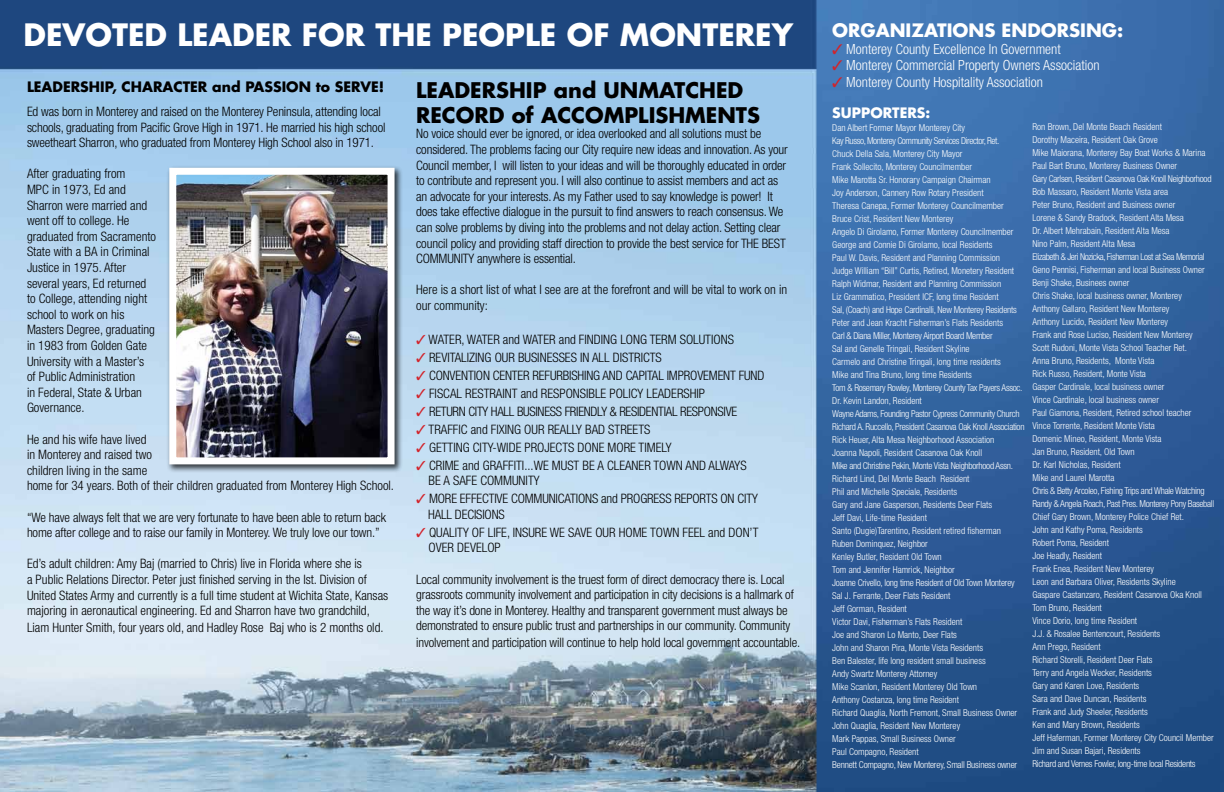
<style>
.page{position:relative;width:1224px;height:792px;background:#fff}
.page>*{position:absolute;margin:0;border:0;box-sizing:border-box;transform-origin:0 0}
.t1{font:700 30px "Futura";color:#fff}
.t2{font:700 21px/25.2px "Futura";color:#000}
.t3{font:700 18px "Futura";color:#fff}
.t4{font:300 condensed 14px "Helvetica Neue";color:#fff}
.t5{font:700 14px "Futura";color:#000}
.t6{font:700 14px "Futura";color:#fff}
.t7{font:300 condensed 13px/15.6px "Helvetica Neue";letter-spacing:-.01em;color:#000}
.t8{font:300 condensed 9.5px/13px "Helvetica Neue";color:#fff}
.s1{color:#d2232a}
</style>
<div class="page">
<img style="left:0;top:0;width:1224px;height:792px">
<div style="left:167px;top:165px;width:236px;height:308px;background:#000;opacity:.75"></div>
<img style="left:177px;top:176px;width:210px;height:280px">
<div style="left:169px;top:168px;width:226px;height:296px;border:7px solid #fff"></div>
<h1 class="t1" style="left:24px;top:14px;width:771px">DEVOTED LEADER FOR THE PEOPLE OF MONTEREY</h1>
<h3 class="t5" style="left:27px;top:77px;width:359px">LEADERSHIP, CHARACTER and PASSION to SERVE!</h3>
<h3 class="t7" style="left:27px;top:103px;width:360px">Ed was born in Monterey and raised on the Monterey Peninsula, attending local schools, graduating from Pacific Grove High in 1971. He married his high school sweetheart Sharron, who graduated from Monterey High School also in 1971.</h3>
<p class="t7" style="left:27px;top:166px;width:131px">After graduating from<br>MPC in 1973, Ed and<br>Sharron were married and went off to college. He graduated from Sacramento<br>State with a BA in Criminal<br>Justice in 1975. After several years, Ed returned to College, attending night school to work on his<br>Masters Degree, graduating in 1983 from Golden Gate<br>University with a Master’s<br>of Public Administration<br>in Federal, State &amp; Urban<br>Governance.</p>
<h3 class="t7" style="left:27px;top:431px;width:369px">He and his wife have lived<br>in Monterey and raised two<br>children living in the same<br>home for 34 years. Both of their children graduated from Monterey High School.</h3>
<h3 class="t7" style="left:27px;top:509px;width:360px">“We have always felt that we are very fortunate to have been able to return back home after college and to raise our family in Monterey. We truly love our town.”</h3>
<p class="t7" style="left:27px;top:556px;width:363px">Ed’s adult children: Amy Baj (married to Chris) live in Florida where she is<br>a Public Relations Director. Peter just finished serving in the Ist. Division of United States Army and currently is a full time student at Wichita State, Kansas majoring in aeronautical engineering. Ed and Sharron have two grandchild,</p>
<h3 class="t7" style="left:27px;top:619px;width:358px">Liam Hunter Smith, four years old, and Hadley Rose Baj who is 2 months old.</h3>
<h2 class="t2" style="left:416px;top:76px;width:345px">LEADERSHIP and UNMATCHED<br>RECORD of ACCOMPLISHMENTS</h2>
<p class="t7" style="left:416px;top:126px;width:373px">No voice should ever be ignored, or idea overlooked and all solutions must be considered. The problems facing our City require new ideas and innovation. As your Council member, I will listen to your ideas and will be thoroughly educated in order to contribute and represent you. I will also continue to assist members and act as an advocate for your interests. As my Father used to say knowledge is power! It does take effective dialogue in the pursuit to find answers to reach consensus. We can solve problems by diving into the problems and not delay action. Setting clear council policy and providing staff direction to provide the best service for THE BEST COMMUNITY anywhere is essential.</p>
<h3 class="t7" style="left:416px;top:282px;width:373px">Here is a short list of what I see are at the forefront and will be vital to work on in our community:</h3>
<h3 class="t7" style="left:416px;top:331px;width:319px"><span class="s1">✓</span> WATER, WATER and WATER and FINDING LONG TERM SOLUTIONS</h3>
<h3 class="t7" style="left:416px;top:349px;width:247px"><span class="s1">✓</span> REVITALIZING OUR BUSINESSES IN ALL DISTRICTS</h3>
<h3 class="t7" style="left:416px;top:367px;width:350px"><span class="s1">✓</span> CONVENTION CENTER REFURBISHING AND CAPITAL IMPROVEMENT FUND</h3>
<h3 class="t7" style="left:416px;top:385px;width:291px"><span class="s1">✓</span> FISCAL RESTRAINT and RESPONSIBLE POLICY LEADERSHIP</h3>
<h3 class="t7" style="left:416px;top:403px;width:323px"><span class="s1">✓</span> RETURN CITY HALL BUSINESS FRIENDLY &amp; RESIDENTIAL RESPONSIVE</h3>
<h3 class="t7" style="left:416px;top:421px;width:236px"><span class="s1">✓</span> TRAFFIC and FIXING OUR REALLY BAD STREETS</h3>
<h3 class="t7" style="left:416px;top:439px;width:257px"><span class="s1">✓</span> GETTING CITY-WIDE PROJECTS DONE MORE TIMELY</h3>
<h3 class="t7" style="left:429px;top:457px;width:320px;text-indent:-12px"><span class="s1">✓</span> CRIME and GRAFFITI...WE MUST BE A CLEANER TOWN AND ALWAYS<br>BE A SAFE COMMUNITY</h3>
<h3 class="t7" style="left:428px;top:491px;width:331px;text-indent:-12px"><span class="s1">✓</span> MORE EFFECTIVE COMMUNICATIONS and PROGRESS REPORTS ON CITY<br>HALL DECISIONS</h3>
<h3 class="t7" style="left:429px;top:524px;width:331px;text-indent:-12px"><span class="s1">✓</span> QUALITY OF LIFE, INSURE WE SAVE OUR HOME TOWN FEEL and DON’T<br>OVER DEVELOP</h3>
<p class="t7" style="left:416px;top:571px;width:379px">Local community involvement is the truest form of direct democracy there is. Local grassroots community involvement and participation in city decisions is a hallmark of the way it’s done in Monterey. Healthy and transparent government must always be demonstrated to ensure public trust and partnerships in our community. Community</p>
<h3 class="t7" style="left:416px;top:635px;width:386px">involvement and participation will continue to help hold local government accountable.</h3>
<h3 class="t3" style="left:832px;top:17px;width:292px">ORGANIZATIONS ENDORSING:</h3>
<h3 class="t4" style="left:832px;top:41px;width:230px"><span class="s1">✓</span> Monterey County Excellence In Government</h3>
<h3 class="t4" style="left:832px;top:57px;width:269px"><span class="s1">✓</span> Monterey Commercial Property Owners Association</h3>
<h3 class="t4" style="left:832px;top:74px;width:212px"><span class="s1">✓</span> Monterey County Hospitality Association</h3>
<h3 class="t6" style="left:832px;top:103px;width:100px">SUPPORTERS:</h3>
<p class="t8" style="left:832px;top:121px;width:194px">Dan Albert Former Mayor Monterey City<br>Kay Russo, Monterey Community Services Director, Ret.<br>Chuck Della Sala, Monterey City Mayor<br>Frank Sollecito, Monterey Councilmember<br>Mike Marotta Sr. Honorary Campaign Chairman<br>Joy Anderson, Cannery Row Rotary President<br>Theresa Canepa, Former Monterey Councilmember Bruce Crist, Resident New Monterey<br>Angelo Di Girolamo, Former Monterey Councilmember George and Connie Di Girolamo, local Residents<br>Paul W. Davis, Resident and Planning Commission<br>Judge William “Bill” Curtis, Retired, Monetery Resident Ralph Widmar, Resident and Planning Commission<br>Liz Grammatico, President ICF, long time Resident<br>Sal, (Coach) and Hope Cardinalli, New Monterey Residents Peter and Jean Kracht Fisherman’s Flats Residents<br>Carl &amp; Diana Miller, Monterey Airport Board Member<br>Sal and Genelle Tringali, Resident Skyline<br>Carmelo and Christine Tringali, long time residents<br>Mike and Tina Bruno, long time Residents<br>Tom &amp; Rosemary Rowley, Monterey County Tax Payers Assoc.<br>Dr. Kevin Landon, Resident<br>Wayne Adams, Founding Pastor Cypress Community Church Richard A. Ruccello, President Casanova Oak Knoll Association Rick Heuer, Alta Mesa Neighborhood Association<br>Joanna Napoli, Resident Casanova Oak Knoll<br>Mike and Christine Pekin, Monte Vista Neighborhood Assn.<br>Richard Lind, Del Monte Beach Resident<br>Phil and Michelle Speciale, Residents<br>Gary and Jane Gasperson, Residents Deer Flats<br>Jeff Davi, Life-time Resident<br>Santo (Dugie)Tarentino, Resident retired fisherman Ruben Dominquez, Neighbor<br>Kenley Butler, Resident Old Town<br>Tom and Jennifer Hamrick, Neighbor<br>Joanne Crivello, long time Resident of Old Town Monterey Sal J. Ferrante, Deer Flats Resident<br>Jeff Gorman, Resident<br>Victor Davi, Fisherman’s Flats Resident<br>Joe and Sharon Lo Manto, Deer Flats<br>John and Sharon Pira, Monte Vista Residents<br>Ben Balester, life long resident small business<br>Andy Swartz Monterey Attorney<br>Mike Scanlon, Resident Monterey Old Town<br>Anthony Costanza, long time Resident<br>Richard Quaglia, North Fremont, Small Business Owner John Quaglia, Resident New Monterey<br>Mark Pappas, Small Business Owner<br>Paul Compagno, Resident<br>Bennett Compagno, New Monterey, Small Business owner</p>
<p class="t8" style="left:1032px;top:120px;width:183px">Ron Brown, Del Monte Beach Resident<br>Dorothy Maceira, Resident Oak Grove<br>Mike Maiorana, Monterey Bay Boat Works &amp; Marina Paul Bart Bruno, Monterey Business Owner<br>Gary Carlsen, Resident Casanova Oak Knoll Neighborhood Bob Massaro, Resident Monte Vista area<br>Peter Bruno, Resident and Business owner<br>Lorene &amp; Sandy Bradock, Resident Alta Mesa<br>Dr. Albert Mehrabain, Resident Alta Mesa<br>Nino Palm, Resident Alta Mesa<br>Elizabeth &amp; Jeri Nozicka, Fisherman Lost at Sea Memorial Geno Pennisi, Fisherman and local Business Owner Benji Shake, Businees owner<br>Chris Shake, local business owner, Monterey<br>Anthony Gallaro, Resident New Monterey<br>Anthony Lucido, Resident New Monterey<br>Frank and Rose Luciso, Resident New Monterey<br>Scott Rudoni, Monte Vista School Teacher Ret.<br>Anna Bruno, Residents, Monte Vista<br>Rick Russo, Resident, Monte Vista<br>Gasper Cardinale, local business owner<br>Vince Cardinale, local business owner<br>Paul Giamona, Resident, Retired school teacher<br>Vince Torrente, Resident Monte Vista<br>Domenic Mineo, Resident, Monte Vista<br>Jan Bruno, Resident, Old Town<br>Dr. Karl Nicholas, Resident<br>Mike and Laurel Marotta<br>Chris &amp; Betty Arcoleo, Fishing Trips and Whale Watching Randy &amp; Angela Roach, Past Pres. Monterey Pony Baseball Chief Gary Brown, Monterey Police Chief Ret.<br>John and Kathy Poma, Residents<br>Robert Poma, Resident<br>Joe Headly, Resident<br>Frank Enea, Resident New Monterey<br>Leon and Barbara Oliver, Residents Skyline<br>Gaspare Castanzaro, Resident Casanova Oka Knoll Tom Bruno, Resident<br>Vince Dorio, long time Resident<br>J.J. &amp; Rosalee Bentencourt, Residents<br>Ann Prego, Resident<br>Richard Storelli, Resident Deer Flats<br>Terry and Angela Wecker, Residents<br>Gary and Karen Love, Residents<br>Sara and Dave Duncan, Residents<br>Frank and Judy Sheeler, Residents<br>Ken and Mary Brown, Residents<br>Jeff Haferman, Former Monterey City Council Member Jim and Susan Bajari, Residents<br>Richard and Vernes Fowler, long-time local Residents</p>
</div>
